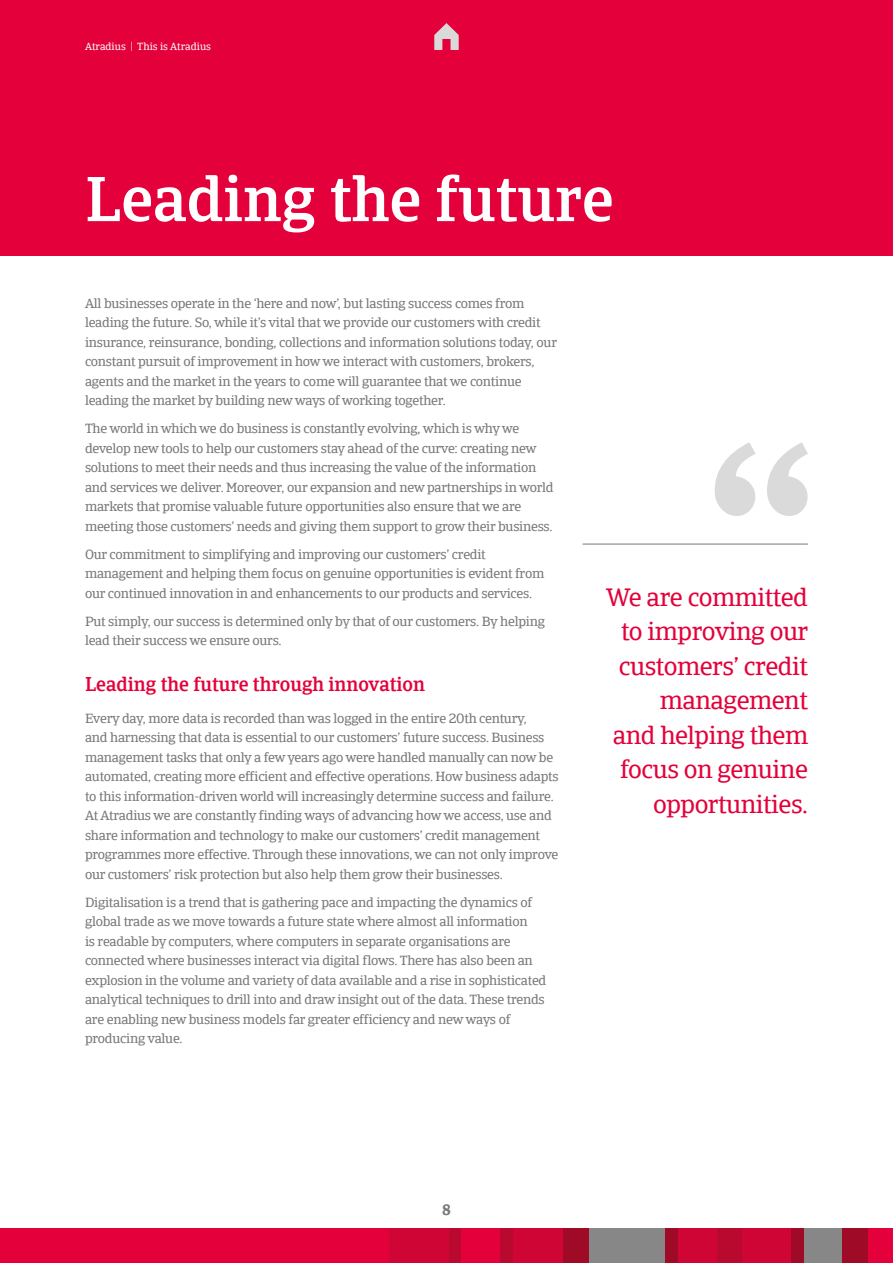
<style>
.page{position:relative;width:893px;height:1263px;background:#fff}
.page>*{position:absolute;margin:0;border:0;box-sizing:border-box;transform-origin:0 0}
.t1{font:500 63px "Catalana";color:#fff}
.t2{font:25.5px/34.5px "Catalana";letter-spacing:-.02em;color:#e4003a;text-align:right}
.t3{font:500 19.5px "Catalana";color:#e4003a}
.t4{font:700 15px "Catalana";color:#77777a}
.t5{font:13.5px/19.5px "Catalana";letter-spacing:-.02em;color:#77777a}
.t6{font:10.5px "Catalana";color:#fff}
</style>
<div class="page">
<div style="left:0;top:1229px;width:893px;height:34px;background:#e4003a"></div>
<div style="left:449px;top:1229px;width:12px;height:34px;background:#ba092f"></div>
<div style="left:389px;top:1229px;width:60px;height:34px;background:#cf0535"></div>
<div style="left:512px;top:1229px;width:51px;height:34px;background:#cf0535"></div>
<div style="left:742px;top:1229px;width:49px;height:34px;background:#cf0535"></div>
<div style="left:563px;top:1229px;width:26px;height:34px;background:#9f0b27"></div>
<div style="left:716px;top:1229px;width:26px;height:34px;background:#ba092f"></div>
<div style="left:842px;top:1229px;width:25px;height:34px;background:#9f0b27"></div>
<div style="left:500px;top:1229px;width:12px;height:34px;background:#ba092f"></div>
<div style="left:589px;top:1229px;width:76px;height:34px;background:#878787"></div>
<div style="left:665px;top:1229px;width:13px;height:34px;background:#9f0b27"></div>
<div style="left:678px;top:1229px;width:38px;height:34px;background:#cf0535"></div>
<div style="left:804px;top:1229px;width:38px;height:34px;background:#878787"></div>
<div style="left:791px;top:1229px;width:13px;height:34px;background:#9f0b27"></div>
<div style="left:0;top:0;width:893px;height:255px;background:#e4003a"></div>
<svg style="left:434px;top:23px;width:25px;height:27px"></svg>
<hr style="left:583px;top:544px;width:225px;height:1px;background:#77777a">
<svg style="left:715px;top:442px;width:93px;height:74px"></svg>
<p class="t6" style="left:85px;top:41px;width:127px">Atradius | This is Atradius</p>
<h1 class="t1" style="left:85px;top:161px;width:530px">Leading the future</h1>
<p class="t5" style="left:85px;top:294px;width:473px">All businesses operate in the ‘here and now’, but lasting success comes from leading the future. So, while it’s vital that we provide our customers with credit insurance, reinsurance, bonding, collections and information solutions today, our constant pursuit of improvement in how we interact with customers, brokers, agents and the market in the years to come will guarantee that we continue leading the market by building new ways of working together.</p>
<p class="t5" style="left:85px;top:419px;width:470px">The world in which we do business is constantly evolving, which is why we develop new tools to help our customers stay ahead of the curve: creating new solutions to meet their needs and thus increasing the value of the information and services we deliver. Moreover, our expansion and new partnerships in world markets that promise valuable future opportunities also ensure that we are meeting those customers’ needs and giving them support to grow their business.</p>
<p class="t5" style="left:85px;top:544px;width:461px">Our commitment to simplifying and improving our customers’ credit management and helping them focus on genuine opportunities is evident from our continued innovation in and enhancements to our products and services.</p>
<p class="t5" style="left:85px;top:611px;width:461px">Put simply, our success is determined only by that of our customers. By helping lead their success we ensure ours.</p>
<h3 class="t3" style="left:85px;top:672px;width:342px">Leading the future through innovation</h3>
<p class="t5" style="left:85px;top:709px;width:475px">Every day, more data is recorded than was logged in the entire 20th century,<br>and harnessing that data is essential to our customers’ future success. Business management tasks that only a few years ago were handled manually can now be automated, creating more efficient and effective operations. How business adapts to this information-driven world will increasingly determine success and failure.<br>At Atradius we are constantly finding ways of advancing howwe access, use and share information and technology to make our customers’ credit management programmes more effective. Through these innovations, we can not only improve our customers’ risk protection but also help them grow their businesses.</p>
<p class="t5" style="left:85px;top:893px;width:463px">Digitalisation is a trend that is gathering pace and impacting the dynamics of global trade as we move towards a future state where almost all information<br>is readable by computers, where computers in separate organisations are connected where businesses interact via digital flows. There has also been an explosion in the volume and variety of data available and a rise in sophisticated analytical techniques to drill into and draw insight out of the data. These trends are enabling new business models far greater efficiency and newways of producing value.</p>
<h2 class="t2" style="left:606px;top:580px;width:204px">We are committed to improving our customers’ credit management<br>and helping them focus on genuine opportunities.</h2>
<p class="t4" style="left:442px;top:1200px;width:10px">8</p>
</div>
